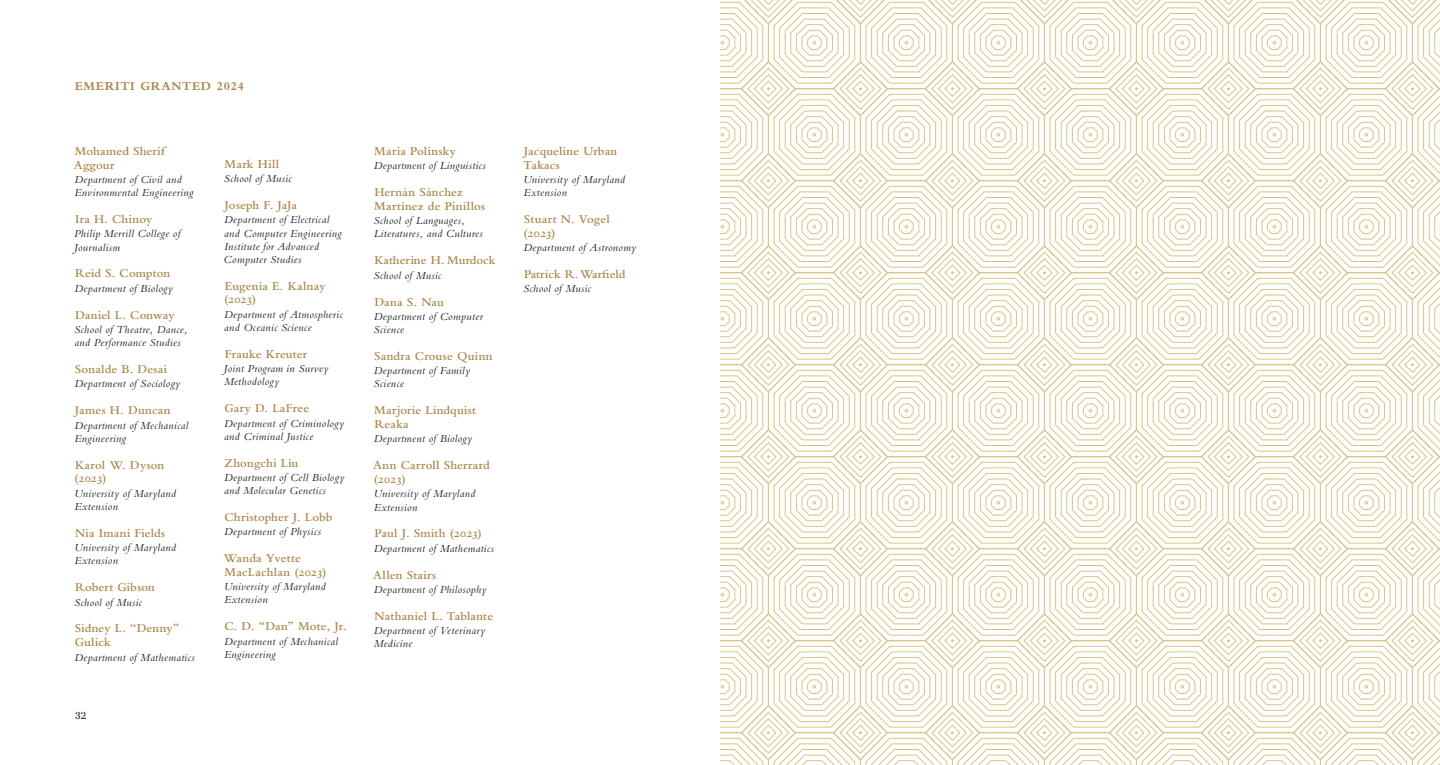
<style>
.page{position:relative;width:1440px;height:765px;background:#fff}
.page>*{position:absolute;margin:0;border:0;box-sizing:border-box;transform-origin:0 0}
.Emeriti_Names{font:600 12.5px/13.8px "Bembo Std";letter-spacing:.01em;color:#a9864a}
.Past_Recipients{font:700 12.5px "Bembo Std";letter-spacing:.06em;color:#a9864a}
.Emeriti_Names-2{font:600 12.5px "Bembo Std";letter-spacing:.035em;color:#a9864a}
.Emeriti_Department{font:italic 11.25px/13.1px "Bembo Std";letter-spacing:.035em;color:#231f20}
.t1{font:10px "Bodoni PTVF";color:#231f20}
</style>
<div class="page">
<svg style="left:720px;top:0;width:720px;height:765px"></svg>
<h2 class="Past_Recipients" style="left:75px;top:79px;width:171px">EMERITI GRANTED 2024</h2>
<h3 class="Emeriti_Names" style="left:74px;top:144px;width:93px">Mohamed Sherif<br>Aggour</h3>
<p class="Emeriti_Department" style="left:74px;top:173px;width:120px">Department of Civil and<br>Environmental Engineering</p>
<h3 class="Emeriti_Names" style="left:75px;top:212px;width:79px">Ira H. Chinoy</h3>
<p class="Emeriti_Department" style="left:74px;top:227px;width:108px">Philip Merrill College of<br>Journalism</p>
<h3 class="Emeriti_Names" style="left:75px;top:267px;width:97px">Reid S. Compton</h3>
<p class="Emeriti_Department" style="left:74px;top:281px;width:100px">Department of Biology</p>
<h3 class="Emeriti_Names" style="left:75px;top:308px;width:101px">Daniel L. Conway</h3>
<p class="Emeriti_Department" style="left:74px;top:323px;width:115px">School of Theatre, Dance, and Performance Studies</p>
<h3 class="Emeriti_Names" style="left:75px;top:362px;width:94px">Sonalde B. Desai</h3>
<p class="Emeriti_Department" style="left:74px;top:377px;width:107px">Department of Sociology</p>
<h3 class="Emeriti_Names" style="left:75px;top:404px;width:97px">James H. Duncan</h3>
<p class="Emeriti_Department" style="left:74px;top:418px;width:115px">Department of Mechanical<br>Engineering</p>
<h3 class="Emeriti_Names" style="left:74px;top:458px;width:92px">Karol W. Dyson (2023)</h3>
<p class="Emeriti_Department" style="left:74px;top:486px;width:103px">University of Maryland<br>Extension</p>
<h3 class="Emeriti_Names" style="left:75px;top:526px;width:92px">Nia Imani Fields</h3>
<p class="Emeriti_Department" style="left:74px;top:541px;width:103px">University of Maryland<br>Extension</p>
<h3 class="Emeriti_Names" style="left:75px;top:580px;width:81px">Robert Gibson</h3>
<p class="Emeriti_Department" style="left:74px;top:595px;width:69px">School of Music</p>
<h3 class="Emeriti_Names" style="left:75px;top:622px;width:106px">Sidney L. “Denny”<br>Gulick</h3>
<p class="Emeriti_Department" style="left:74px;top:650px;width:122px">Department of Mathematics</p>
<p class="t1" style="left:75px;top:709px;width:13px">32</p>
<h3 class="Emeriti_Names-2" style="left:225px;top:157px;width:56px">Mark Hill</h3>
<p class="Emeriti_Department" style="left:224px;top:172px;width:69px">School of Music</p>
<h3 class="Emeriti_Names" style="left:225px;top:198px;width:74px">Joseph F. JaJa</h3>
<p class="Emeriti_Department" style="left:224px;top:213px;width:119px">Department of Electrical and Computer Engineering</p>
<p class="Emeriti_Department" style="left:224px;top:239px;width:97px">Institute for Advanced<br>Computer Studies</p>
<h3 class="Emeriti_Names" style="left:224px;top:279px;width:103px">Eugenia E. Kalnay (2023)</h3>
<p class="Emeriti_Department" style="left:224px;top:307px;width:120px">Department of Atmospheric and Oceanic Science</p>
<h3 class="Emeriti_Names" style="left:225px;top:347px;width:84px">Frauke Kreuter</h3>
<p class="Emeriti_Department" style="left:224px;top:362px;width:106px">Joint Program in Survey<br>Methodology</p>
<h3 class="Emeriti_Names" style="left:224px;top:401px;width:86px">Gary D. LaFree</h3>
<p class="Emeriti_Department" style="left:224px;top:416px;width:121px">Department of Criminology and Criminal Justice</p>
<h3 class="Emeriti_Names" style="left:225px;top:456px;width:75px">Zhongchi Liu</h3>
<p class="Emeriti_Department" style="left:224px;top:471px;width:122px">Department of Cell Biology and Molecular Genetics</p>
<h3 class="Emeriti_Names" style="left:224px;top:510px;width:110px">Christopher J. Lobb</h3>
<p class="Emeriti_Department" style="left:224px;top:525px;width:99px">Department of Physics</p>
<h3 class="Emeriti_Names" style="left:223px;top:551px;width:105px">Wanda Yvette<br>MacLachlan (2023)</h3>
<p class="Emeriti_Department" style="left:224px;top:580px;width:103px">University of Maryland<br>Extension</p>
<h3 class="Emeriti_Names" style="left:224px;top:620px;width:124px">C. D. “Dan” Mote, Jr.</h3>
<p class="Emeriti_Department" style="left:224px;top:634px;width:115px">Department of Mechanical<br>Engineering</p>
<h3 class="Emeriti_Names" style="left:374px;top:144px;width:83px">Maria Polinsky</h3>
<p class="Emeriti_Department" style="left:374px;top:159px;width:114px">Department of Linguistics</p>
<h3 class="Emeriti_Names" style="left:374px;top:185px;width:113px">Hernán Sánchez<br>Martínez de Pinillos</h3>
<p class="Emeriti_Department" style="left:374px;top:214px;width:111px">School of Languages,<br>Literatures, and Cultures</p>
<h3 class="Emeriti_Names" style="left:374px;top:254px;width:123px">Katherine H. Murdock</h3>
<p class="Emeriti_Department" style="left:374px;top:268px;width:69px">School of Music</p>
<h3 class="Emeriti_Names" style="left:374px;top:295px;width:71px">Dana S. Nau</h3>
<p class="Emeriti_Department" style="left:374px;top:310px;width:111px">Department of Computer<br>Science</p>
<h3 class="Emeriti_Names" style="left:374px;top:349px;width:120px">Sandra Crouse Quinn</h3>
<p class="Emeriti_Department" style="left:374px;top:364px;width:98px">Department of Family<br>Science</p>
<h3 class="Emeriti_Names" style="left:374px;top:404px;width:103px">Marjorie Lindquist<br>Reaka</h3>
<p class="Emeriti_Department" style="left:374px;top:432px;width:100px">Department of Biology</p>
<h3 class="Emeriti_Names" style="left:373px;top:459px;width:118px">Ann Carroll Sherrard (2023)</h3>
<p class="Emeriti_Department" style="left:374px;top:487px;width:103px">University of Maryland<br>Extension</p>
<h3 class="Emeriti_Names" style="left:374px;top:527px;width:109px">Paul J. Smith (2023)</h3>
<p class="Emeriti_Department" style="left:374px;top:541px;width:122px">Department of Mathematics</p>
<h3 class="Emeriti_Names" style="left:373px;top:568px;width:65px">Allen Stairs</h3>
<p class="Emeriti_Department" style="left:374px;top:583px;width:114px">Department of Philosophy</p>
<h3 class="Emeriti_Names" style="left:375px;top:609px;width:120px">Nathaniel L. Tablante</h3>
<p class="Emeriti_Department" style="left:374px;top:624px;width:113px">Department of Veterinary<br>Medicine</p>
<h3 class="Emeriti_Names" style="left:524px;top:144px;width:95px">Jacqueline Urban<br>Takacs</h3>
<p class="Emeriti_Department" style="left:523px;top:173px;width:103px">University of Maryland<br>Extension</p>
<h3 class="Emeriti_Names" style="left:523px;top:212px;width:88px">Stuart N. Vogel (2023)</h3>
<p class="Emeriti_Department" style="left:523px;top:241px;width:114px">Department of Astronomy</p>
<h3 class="Emeriti_Names" style="left:524px;top:267px;width:103px">Patrick R. Warfield</h3>
<p class="Emeriti_Department" style="left:523px;top:282px;width:69px">School of Music</p>
</div>
